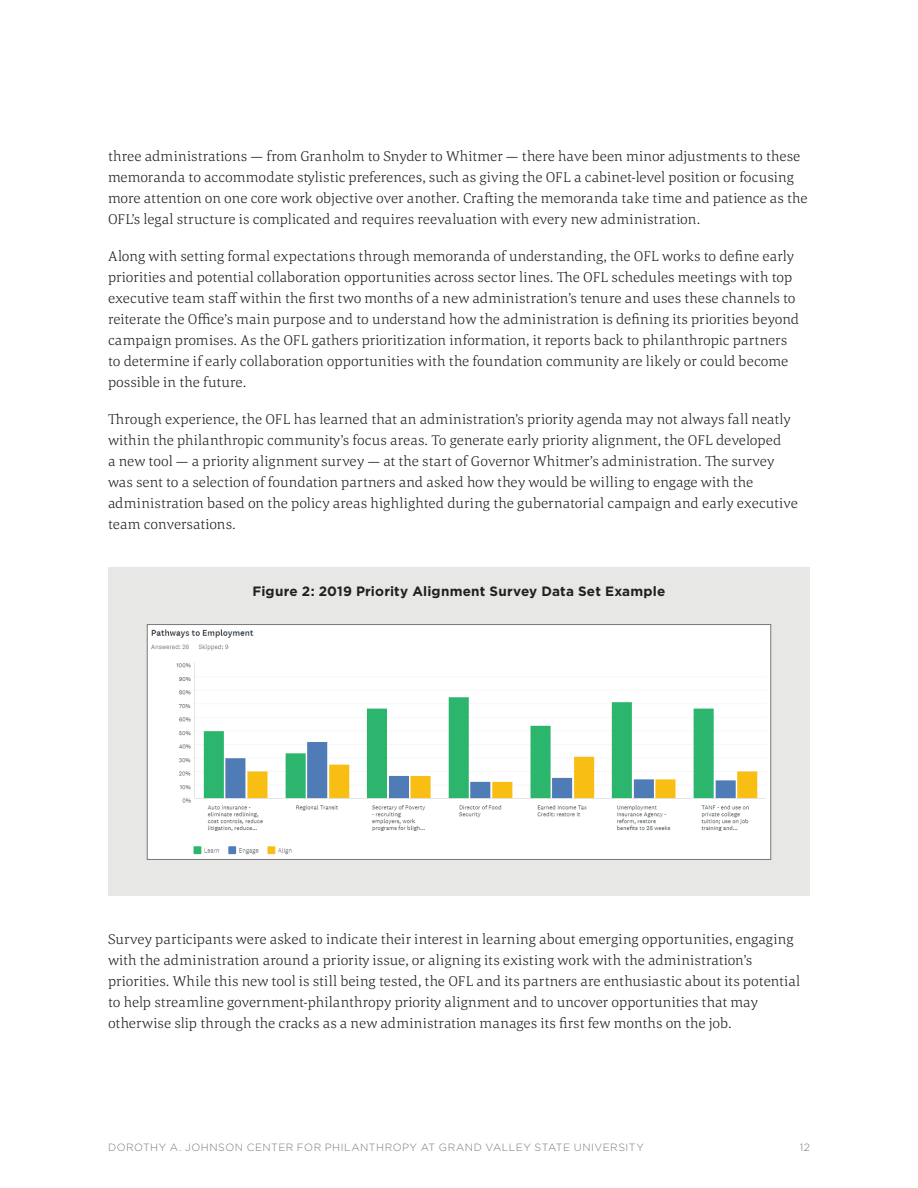
<style>
.page{position:relative;width:918px;height:1188px;background:#fff}
.page>*{position:absolute;margin:0;border:0;box-sizing:border-box;transform-origin:0 0}
.t1{font:300 14.7px/21px "Corda";letter-spacing:.01em;color:#231f20}
.t2{font:700 13.5px "Gotham";letter-spacing:.015em;color:#231f20}
.t3{font:300 10.5px "Gotham";letter-spacing:.045em;color:#797876}
</style>
<div class="page">
<div style="left:108px;top:567px;width:702px;height:329px;background:#e7e7e6"></div>
<img style="left:149px;top:626px;width:620px;height:232px">
<div style="left:147px;top:624px;width:624px;height:236px;border:1px solid #797876"></div>
<p class="t1" style="left:108px;top:145px;width:701px">three administrations — from Granholm to Snyder to Whitmer — there have been minor adjustments to these memoranda to accommodate stylistic preferences, such as giving the OFL a cabinet-level position or focusing more attention on one core work objective over another. Crafting the memoranda take time and patience as the OFL’s legal structure is complicated and requires reevaluation with every new administration.</p>
<p class="t1" style="left:108px;top:245px;width:693px">Along with setting formal expectations through memoranda of understanding, the OFL works to define early priorities and potential collaboration opportunities across sector lines. The OFL schedules meetings with top executive team staff within the first two months of a new administration’s tenure and uses these channels to reiterate the Office’s main purpose and to understand how the administration is defining its priorities beyond campaign promises. As the OFL gathers prioritization information, it reports back to philanthropic partners to determine if early collaboration opportunities with the foundation community are likely or could become possible in the future.</p>
<p class="t1" style="left:108px;top:408px;width:691px">Through experience, the OFL has learned that an administration’s priority agenda may not always fall neatly within the philanthropic community’s focus areas. To generate early priority alignment, the OFL developed<br>a new tool — a priority alignment survey — at the start of Governor Whitmer’s administration. The survey was sent to a selection of foundation partners and asked how they would be willing to engage with the administration based on the policy areas highlighted during the gubernatorial campaign and early executive team conversations.</p>
<p class="t2" style="left:252px;top:584px;width:415px">Figure 2: 2019 Priority Alignment Survey Data Set Example</p>
<p class="t1" style="left:108px;top:928px;width:694px">Survey participants were asked to indicate their interest in learning about emerging opportunities, engaging with the administration around a priority issue, or aligning its existing work with the administration’s priorities. While this new tool is still being tested, the OFL and its partners are enthusiastic about its potential to help streamline government-philanthropy priority alignment and to uncover opportunities that may otherwise slip through the cracks as a new administration manages its first few months on the job.</p>
<p class="t3" style="left:108px;top:1141px;width:537px">DOROTHY A. JOHNSON CENTER FOR PHILANTHROPY AT GRAND VALLEY STATE UNIVERSITY</p>
<p class="t3" style="left:800px;top:1141px;width:12px">12</p>
</div>
